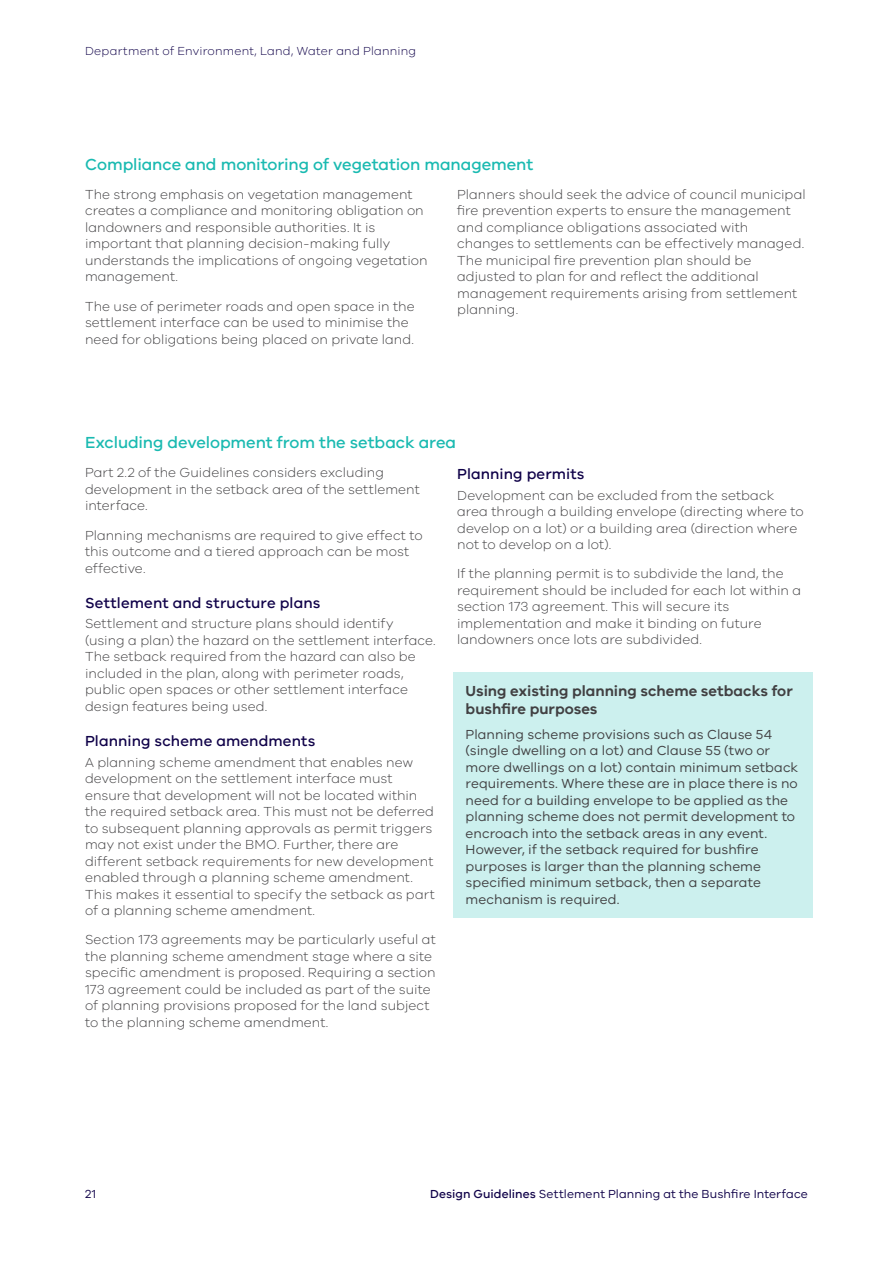
<style>
.page{position:relative;width:893px;height:1263px;background:#fff}
.page>*{position:absolute;margin:0;border:0;box-sizing:border-box;transform-origin:0 0}
.t1{font:500 16.5px "VIC";letter-spacing:-.005em;color:#1abab1}
.t2{font:500 15px "VIC";letter-spacing:.01em;color:#100249}
.t3{font:600 15px/18px "VIC";color:#414042}
.t4{font:300 13.5px/16.5px "VIC";letter-spacing:.005em;color:#414042}
.t5{font:13.5px/16.5px "VIC";letter-spacing:.005em;color:#414042}
.t6{font:12px "VIC";letter-spacing:.01em;color:#100249}
.t7{font:300 12px "VIC";letter-spacing:.015em;color:#100249}
.s1{font-weight:500}
</style>
<div class="page">
<div style="left:453px;top:672px;width:359px;height:56px;background:#ccf0ee"></div>
<div style="left:453px;top:717px;width:359px;height:200px;background:#ccf0ee"></div>
<p class="t7" style="left:85px;top:43px;width:333px">Department of Environment, Land, Water and Planning</p>
<p class="t1" style="left:85px;top:154px;width:450px">Compliance and monitoring of vegetation management</p>
<p class="t4" style="left:85px;top:186px;width:344px">The strong emphasis on vegetation management creates a compliance and monitoring obligation on landowners and responsible authorities. It is important that planning decision-making fully understands the implications of ongoing vegetation management.</p>
<p class="t4" style="left:85px;top:297px;width:331px">The use of perimeter roads and open space in the settlement interface can be used to minimise the need for obligations being placed on private land.</p>
<p class="t4" style="left:457px;top:186px;width:350px">Planners should seek the advice of council municipal fire prevention experts to ensure the management and compliance obligations associated with changes to settlements can be effectively managed.<br>The municipal fire prevention plan should be adjusted to plan for and reflect the additional management requirements arising from settlement planning.</p>
<p class="t1" style="left:85px;top:433px;width:373px">Excluding development from the setback area</p>
<p class="t4" style="left:85px;top:464px;width:336px">Part 2.2 of the Guidelines considers excluding development in the setback area of the settlement interface.</p>
<p class="t4" style="left:85px;top:526px;width:339px">Planning mechanisms are required to give effect to this outcome and a tiered approach can be most effective.</p>
<p class="t2" style="left:85px;top:594px;width:237px">Settlement and structure plans</p>
<p class="t4" style="left:85px;top:615px;width:352px">Settlement and structure plans should identify (using a plan) the hazard on the settlement interface.<br>The setback required from the hazard can also be included in the plan, along with perimeter roads, public open spaces or other settlement interface design features being used.</p>
<p class="t2" style="left:85px;top:732px;width:232px">Planning scheme amendments</p>
<p class="t4" style="left:85px;top:753px;width:351px">A planning scheme amendment that enables new development on the settlement interface must ensure that development will not be located within the required setback area. This must not be deferred to subsequent planning approvals as permit triggers may not exist under the BMO. Further, there are different setback requirements for new development enabled through a planning scheme amendment.<br>This makes it essential to specify the setback as part of a planning scheme amendment.</p>
<p class="t4" style="left:85px;top:931px;width:352px">Section 173 agreements may be particularly useful at the planning scheme amendment stage where a site specific amendment is proposed. Requiring a section 173 agreement could be included as part of the suite of planning provisions proposed for the land subject to the planning scheme amendment.</p>
<p class="t2" style="left:457px;top:465px;width:129px">Planning permits</p>
<p class="t4" style="left:457px;top:486px;width:348px">Development can be excluded from the setback area through a building envelope (directing where to develop on a lot) or a building area (direction where not to develop on a lot).</p>
<p class="t4" style="left:457px;top:565px;width:346px">If the planning permit is to subdivide the land, the requirement should be included for each lot within a section 173 agreement. This will secure its implementation and make it binding on future landowners once lots are subdivided.</p>
<p class="t3" style="left:466px;top:681px;width:329px">Using existing planning scheme setbacks for bushfire purposes</p>
<p class="t5" style="left:466px;top:726px;width:334px">Planning scheme provisions such as Clause 54 (single dwelling on a lot) and Clause 55 (two or more dwellings on a lot) contain minimum setback requirements. Where these are in place there is no need for a building envelope to be applied as the planning scheme does not permit development to encroach into the setback areas in any event.<br>However, if the setback required for bushfire purposes is larger than the planning scheme specified minimum setback, then a separate mechanism is required.</p>
<p class="t6" style="left:85px;top:1187px;width:12px">21</p>
<p class="t6" style="left:430px;top:1187px;width:379px"><span class="s1">Design Guidelines</span> Settlement Planning at the Bushfire Interface</p>
</div>
